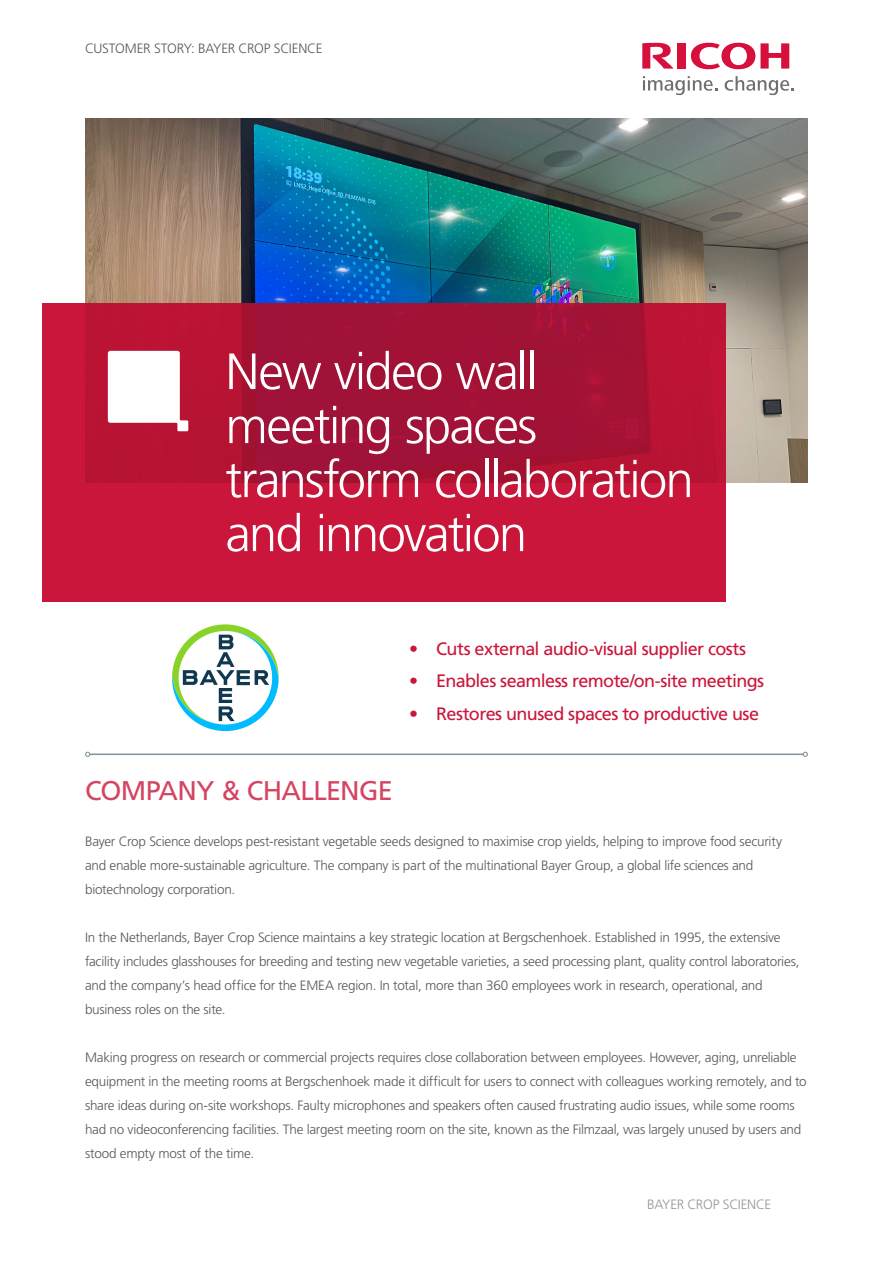
<style>
.page{position:relative;width:893px;height:1263px;background:#fff}
.page>*{position:absolute;margin:0;border:0;box-sizing:border-box;transform-origin:0 0}
.Main_heading__white{font:300 51px/54px "Frutiger LT Pro";letter-spacing:-.035em;color:#fff}
.Heading_1{font:27px "Frutiger LT Pro";letter-spacing:-.025em;color:#d44562}
.t1{font:18px "Frutiger LT Pro";letter-spacing:-.035em;color:#ca163b}
.Body_text{font:300 13.5px/24px "Frutiger LT Pro";letter-spacing:-.015em;color:#57585a}
.t2{font:300 13.5px "Frutiger LT Pro";letter-spacing:-.02em;color:#939598}
</style>
<div class="page">
<img style="left:85px;top:118px;width:723px;height:364px">
<svg style="left:43px;top:303px;width:682px;height:298px"></svg>
<hr style="left:90px;top:753px;width:713px;height:2px;background:#82929a">
<svg style="left:85px;top:752px;width:5px;height:5px"></svg>
<svg style="left:803px;top:752px;width:5px;height:5px"></svg>
<svg style="left:108px;top:351px;width:80px;height:80px"></svg>
<svg style="left:691px;top:43px;width:98px;height:26px"></svg>
<div style="left:677px;top:43px;width:9px;height:26px;background:#d60f3c"></div>
<svg style="left:642px;top:43px;width:31px;height:26px"></svg>
<svg style="left:643px;top:76px;width:74px;height:19px"></svg>
<svg style="left:725px;top:76px;width:69px;height:19px"></svg>
<svg style="left:172px;top:624px;width:107px;height:107px"></svg>
<p class="Body_text" style="left:85px;top:36px;width:239px">CUSTOMER STORY: BAYER CROP SCIENCE</p>
<p class="Main_heading__white" style="left:225px;top:345px;width:470px">New video wall meeting spaces transform collaboration and innovation</p>
<p class="t1" style="left:409px;top:638px;width:338px">• Cuts external audio-visual supplier costs</p>
<p class="t1" style="left:409px;top:670px;width:356px">• Enables seamless remote/on-site meetings</p>
<p class="t1" style="left:409px;top:703px;width:351px">• Restores unused spaces to productive use</p>
<p class="Heading_1" style="left:85px;top:775px;width:309px">COMPANY &amp; CHALLENGE</p>
<p class="Body_text" style="left:85px;top:829px;width:698px">Bayer Crop Science develops pest-resistant vegetable seeds designed to maximise crop yields, helping to improve food security and enable more-sustainable agriculture. The company is part of the multinational Bayer Group, a global life sciences and biotechnology corporation.</p>
<p class="Body_text" style="left:85px;top:925px;width:716px">In the Netherlands, Bayer Crop Science maintains a key strategic location at Bergschenhoek. Established in 1995, the extensive facility includes glasshouses for breeding and testing new vegetable varieties, a seed processing plant, quality control laboratories, and the company’s head office for the EMEA region. In total, more than 360 employees work in research, operational, and business roles on the site.</p>
<p class="Body_text" style="left:85px;top:1045px;width:723px">Making progress on research or commercial projects requires close collaboration between employees. However, aging, unreliable equipment in the meeting rooms at Bergschenhoek made it difficult for users to connect with colleagues working remotely, and to share ideas during on-site workshops. Faulty microphones and speakers often caused frustrating audio issues, while some rooms had no videoconferencing facilities. The largest meeting room on the site, known as the Filmzaal, was largely unused by users and stood empty most of the time.</p>
<p class="t2" style="left:647px;top:1197px;width:126px">BAYER CROP SCIENCE</p>
</div>
